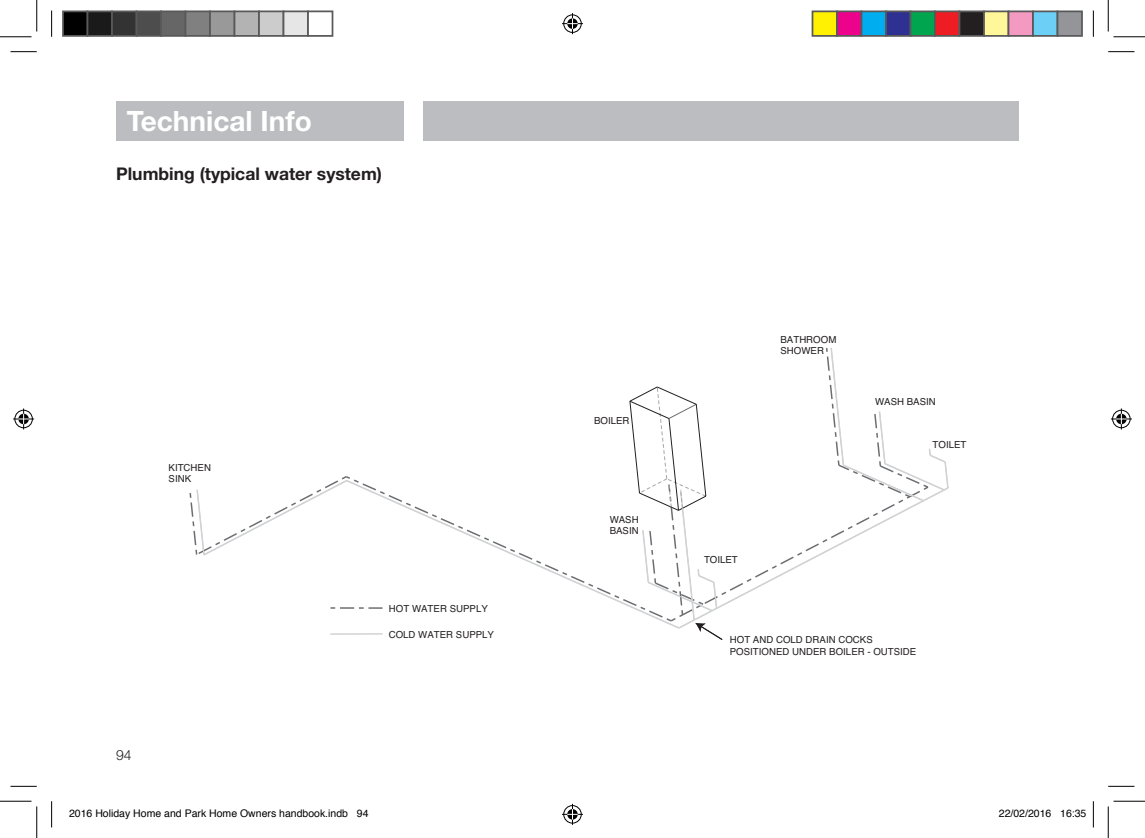
<style>
.page{position:relative;width:1145px;height:838px;background:#fff}
.page>*{position:absolute;margin:0;border:0;box-sizing:border-box;transform-origin:0 0}
.t1{font:700 28px "Helvetica Neue";color:#fff}
.t2{font:700 17.5px "Helvetica Neue";color:#231f20}
.t3{font:300 14px "Helvetica Neue";color:#231f20}
.t4{font:10.5px "Helvetica";color:#000}
.t5{font:9.62px/11.2px "Helvetica";color:#231f20}
</style>
<div class="page">
<div style="left:424px;top:101px;width:595px;height:40px;background:#bcbdc0"></div>
<div style="left:116px;top:101px;width:288px;height:40px;background:#bcbdc0"></div>
<svg style="left:189px;top:477px;width:194px;height:158px"></svg>
<svg style="left:196px;top:479px;width:433px;height:150px"></svg>
<svg style="left:629px;top:348px;width:320px;height:292px"></svg>
<svg style="left:10px;top:51px;width:27px;height:1px"></svg>
<svg style="left:1108px;top:51px;width:26px;height:1px"></svg>
<svg style="left:10px;top:786px;width:27px;height:1px"></svg>
<svg style="left:1108px;top:786px;width:26px;height:1px"></svg>
<svg style="left:51px;top:10px;width:1px;height:27px"></svg>
<svg style="left:51px;top:801px;width:1px;height:26px"></svg>
<svg style="left:1093px;top:10px;width:1px;height:27px"></svg>
<svg style="left:1093px;top:801px;width:1px;height:26px"></svg>
<hr style="left:0;top:36px;width:32px;height:1px;background:#000">
<hr style="left:1113px;top:36px;width:32px;height:1px;background:#000">
<hr style="left:0;top:800px;width:32px;height:1px;background:#000">
<hr style="left:1113px;top:800px;width:32px;height:1px;background:#000">
<hr style="left:36px;top:0;width:1px;height:31px;background:#000">
<hr style="left:36px;top:806px;width:1px;height:31px;background:#000">
<hr style="left:1108px;top:0;width:1px;height:31px;background:#000">
<hr style="left:1108px;top:806px;width:1px;height:31px;background:#000">
<svg style="left:562px;top:13px;width:21px;height:21px"></svg>
<svg style="left:562px;top:803px;width:21px;height:21px"></svg>
<svg style="left:13px;top:408px;width:21px;height:21px"></svg>
<svg style="left:1111px;top:408px;width:21px;height:21px"></svg>
<div style="left:63px;top:11px;width:25px;height:25px;background:#000"></div>
<div style="left:62px;top:10px;width:26px;height:27px;border:2px solid #595959"></div>
<div style="left:88px;top:11px;width:24px;height:25px;background:#1a1a1a"></div>
<div style="left:87px;top:10px;width:26px;height:27px;border:2px solid #595959"></div>
<div style="left:112px;top:11px;width:25px;height:25px;background:#333"></div>
<div style="left:111px;top:10px;width:26px;height:27px;border:2px solid #595959"></div>
<div style="left:137px;top:11px;width:24px;height:25px;background:#4d4d4d"></div>
<div style="left:136px;top:10px;width:26px;height:27px;border:2px solid #595959"></div>
<div style="left:161px;top:11px;width:25px;height:25px;background:#666"></div>
<div style="left:160px;top:10px;width:26px;height:27px;border:2px solid #595959"></div>
<div style="left:186px;top:11px;width:24px;height:25px;background:#808080"></div>
<div style="left:185px;top:10px;width:26px;height:27px;border:2px solid #595959"></div>
<div style="left:210px;top:11px;width:25px;height:25px;background:#999"></div>
<div style="left:209px;top:10px;width:26px;height:27px;border:2px solid #595959"></div>
<div style="left:235px;top:11px;width:24px;height:25px;background:#b3b3b3"></div>
<div style="left:234px;top:10px;width:26px;height:27px;border:2px solid #595959"></div>
<div style="left:259px;top:11px;width:25px;height:25px;background:#ccc"></div>
<div style="left:258px;top:10px;width:26px;height:27px;border:2px solid #595959"></div>
<div style="left:284px;top:11px;width:24px;height:25px;background:#e6e6e6"></div>
<div style="left:283px;top:10px;width:26px;height:27px;border:2px solid #595959"></div>
<div style="left:307px;top:10px;width:26px;height:27px;border:2px solid #595959"></div>
<div style="left:812px;top:11px;width:25px;height:25px;background:#fff101"></div>
<div style="left:812px;top:10px;width:26px;height:27px;border:2px solid #595959"></div>
<div style="left:837px;top:11px;width:24px;height:25px;background:#ed028c"></div>
<div style="left:836px;top:10px;width:26px;height:27px;border:2px solid #595959"></div>
<div style="left:861px;top:11px;width:25px;height:25px;background:#00aeef"></div>
<div style="left:861px;top:10px;width:26px;height:27px;border:2px solid #595959"></div>
<div style="left:886px;top:11px;width:24px;height:25px;background:#2e3092"></div>
<div style="left:885px;top:10px;width:26px;height:27px;border:2px solid #595959"></div>
<div style="left:910px;top:11px;width:25px;height:25px;background:#00a54f"></div>
<div style="left:910px;top:10px;width:26px;height:27px;border:2px solid #595959"></div>
<div style="left:935px;top:11px;width:24px;height:25px;background:#ee1d23"></div>
<div style="left:934px;top:10px;width:26px;height:27px;border:2px solid #595959"></div>
<div style="left:959px;top:11px;width:25px;height:25px;background:#231f20"></div>
<div style="left:959px;top:10px;width:26px;height:27px;border:2px solid #595959"></div>
<div style="left:984px;top:11px;width:24px;height:25px;background:#fff79a"></div>
<div style="left:983px;top:10px;width:26px;height:27px;border:2px solid #595959"></div>
<div style="left:1008px;top:11px;width:25px;height:25px;background:#f499c2"></div>
<div style="left:1008px;top:10px;width:26px;height:27px;border:2px solid #595959"></div>
<div style="left:1033px;top:11px;width:24px;height:25px;background:#6bcff6"></div>
<div style="left:1032px;top:10px;width:26px;height:27px;border:2px solid #595959"></div>
<div style="left:1057px;top:11px;width:25px;height:25px;background:#939598"></div>
<div style="left:1057px;top:10px;width:26px;height:27px;border:2px solid #595959"></div>
<h1 class="t1" style="left:127px;top:104px;width:187px">Technical Info</h1>
<h2 class="t2" style="left:116px;top:162px;width:267px">Plumbing (typical water system)</h2>
<p class="t5" style="left:169px;top:462px;width:44px">KITCHEN<br>SINK</p>
<h3 class="t3" style="left:116px;top:746px;width:17px">94</h3>
<p class="t5" style="left:389px;top:603px;width:100px">HOT WATER SUPPLY</p>
<p class="t5" style="left:389px;top:629px;width:107px">COLD WATER SUPPLY</p>
<p class="t5" style="left:594px;top:415px;width:37px">BOILER</p>
<p class="t5" style="left:610px;top:514px;width:31px">WASH<br>BASIN</p>
<p class="t5" style="left:704px;top:554px;width:35px">TOILET</p>
<p class="t5" style="left:781px;top:334px;width:57px">BATHROOM<br>SHOWER</p>
<p class="t5" style="left:875px;top:396px;width:62px">WASH BASIN</p>
<p class="t5" style="left:933px;top:439px;width:35px">TOILET</p>
<p class="t5" style="left:730px;top:634px;width:188px">HOT AND COLD DRAIN COCKS<br>POSITIONED UNDER BOILER - OUTSIDE</p>
<p class="t4" style="left:69px;top:805px;width:301px">2016 Holiday Home and Park Home Owners handbook.indb 94</p>
<p class="t4" style="left:999px;top:805px;width:89px">22/02/2016 16:35</p>
</div>
